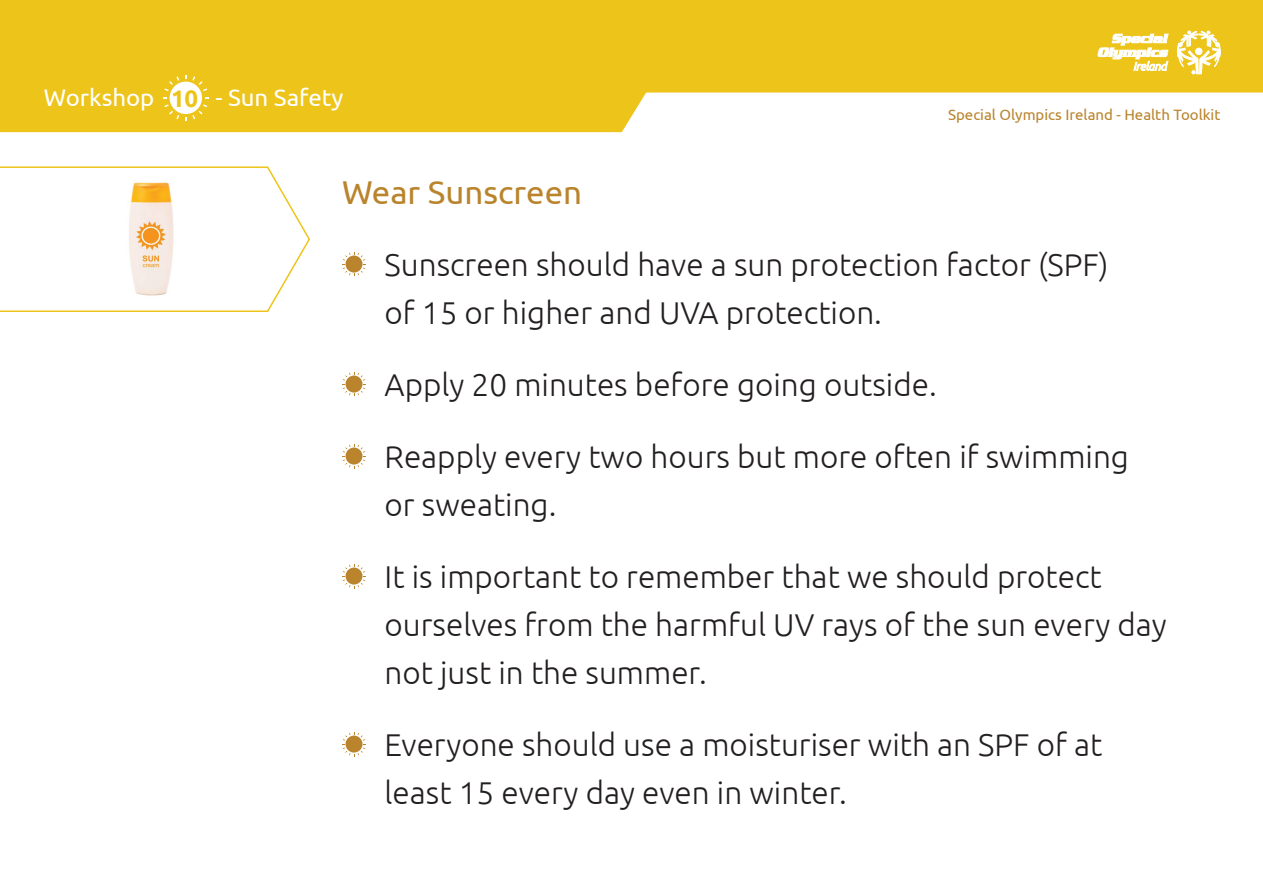
<style>
.page{position:relative;width:1263px;height:893px;background:#fff}
.page>*{position:absolute;margin:0;border:0;box-sizing:border-box;transform-origin:0 0}
.INSTRUCTIONS{font:33px "Ubuntu";color:#b9842c}
.BODY_TEXT_HUGE{font:300 31.5px "Ubuntu";color:#231f20}
.t1{font:24px "Ubuntu";color:#fff}
.t2{font:700 24px "Ubuntu";color:#edc419}
.t3{font:15px "Ubuntu";color:#b9842c}
</style>
<div class="page">
<svg style="left:0;top:0;width:1263px;height:132px;fill:#edc419"></svg>
<div style="left:170px;top:82px;width:32px;height:32px;background:#fff;border-radius:50%"></div>
<svg style="left:164px;top:76px;width:15px;height:15px"></svg>
<svg style="left:185px;top:97px;width:24px;height:24px"></svg>
<svg style="left:163px;top:97px;width:16px;height:22px"></svg>
<svg style="left:185px;top:75px;width:22px;height:16px"></svg>
<svg style="left:1098px;top:34px;width:70px;height:37px"></svg>
<svg style="left:1177px;top:31px;width:43px;height:43px"></svg>
<svg style="left:0;top:166px;width:310px;height:146px"></svg>
<svg style="left:342px;top:252px;width:24px;height:24px"></svg>
<svg style="left:342px;top:372px;width:24px;height:24px"></svg>
<svg style="left:342px;top:444px;width:24px;height:24px"></svg>
<svg style="left:342px;top:564px;width:24px;height:24px"></svg>
<svg style="left:342px;top:732px;width:24px;height:24px"></svg>
<p class="t1" style="left:44px;top:83px;width:112px">Workshop</p>
<p class="t1" style="left:215px;top:83px;width:130px">- Sun Safety</p>
<p class="t2" style="left:171px;top:83px;width:29px">10</p>
<p class="INSTRUCTIONS" style="left:342px;top:172px;width:242px">Wear Sunscreen</p>
<p class="t3" style="left:948px;top:106px;width:274px">Special Olympics Ireland - Health Toolkit</p>
<p class="BODY_TEXT_HUGE" style="left:384px;top:246px;width:725px">Sunscreen should have a sun protection factor (SPF)</p>
<p class="BODY_TEXT_HUGE" style="left:385px;top:294px;width:499px">of 15 or higher and UVA protection.</p>
<p class="BODY_TEXT_HUGE" style="left:384px;top:366px;width:554px">Apply 20 minutes before going outside.</p>
<p class="BODY_TEXT_HUGE" style="left:384px;top:438px;width:746px">Reapply every two hours but more often if swimming</p>
<p class="BODY_TEXT_HUGE" style="left:385px;top:486px;width:173px">or sweating.</p>
<p class="BODY_TEXT_HUGE" style="left:384px;top:558px;width:719px">It is important to remember that we should protect</p>
<p class="BODY_TEXT_HUGE" style="left:385px;top:606px;width:784px">ourselves from the harmful UV rays of the sun every day</p>
<p class="BODY_TEXT_HUGE" style="left:385px;top:654px;width:324px">not just in the summer.</p>
<p class="BODY_TEXT_HUGE" style="left:384px;top:726px;width:719px">Everyone should use a moisturiser with an SPF of at</p>
<p class="BODY_TEXT_HUGE" style="left:385px;top:774px;width:464px">least 15 every day even in winter.</p>
</div>
